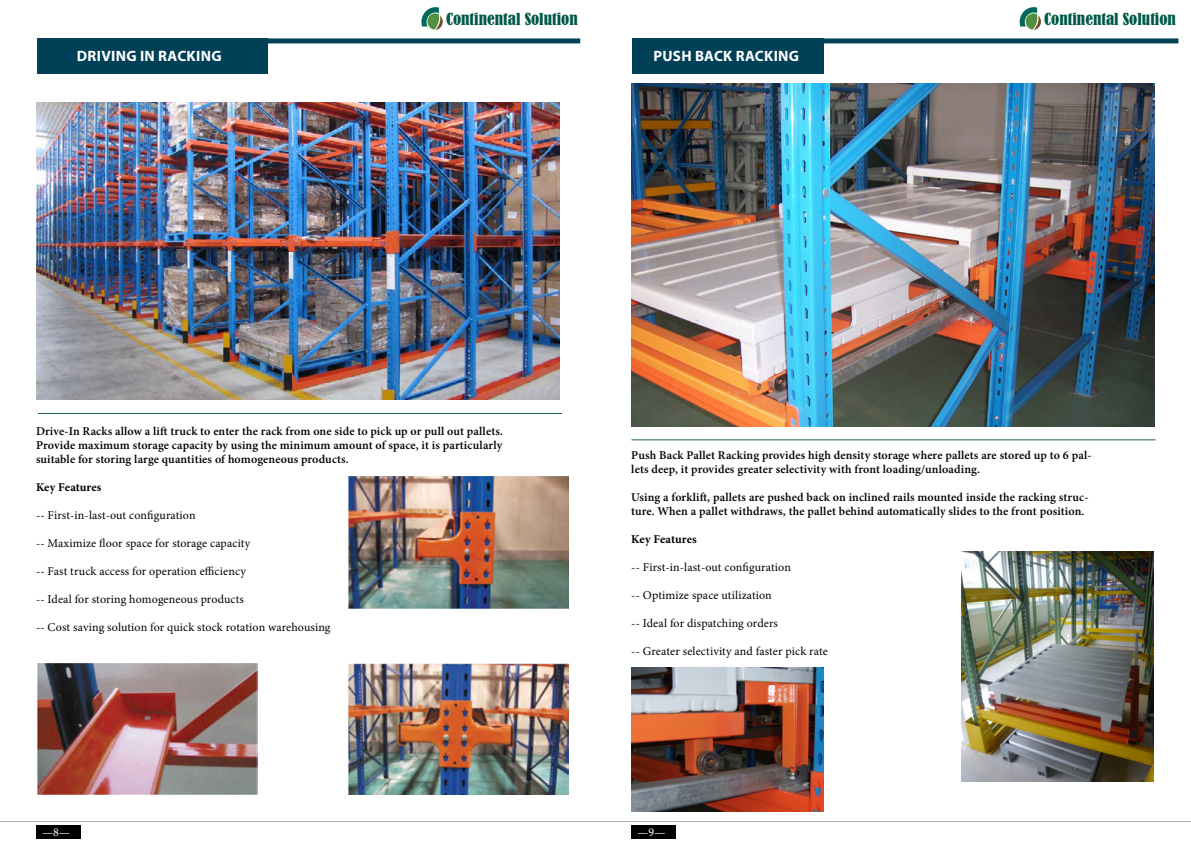
<style>
.page{position:relative;width:1191px;height:842px;background:#fff}
.page>*{position:absolute;margin:0;border:0;box-sizing:border-box;transform-origin:0 0}
.t1{font:condensed 15.5px "Bernard";color:#005849;scale:1.11 1}
.t2{font:700 15px "Myriad Pro";letter-spacing:.02em;color:#fff}
.t3{font:600 12px/14px "Minion Pro";letter-spacing:.01em;color:#000}
.t4{font:12px "Minion Pro";letter-spacing:.01em;color:#000}
.t5{font:700 12px "Minion Pro";color:#000}
.t6{font:12px "Minion Pro";color:#fff}
</style>
<div class="page">
<div style="left:36px;top:825px;width:44px;height:14px;background:#000"></div>
<div style="left:631px;top:825px;width:45px;height:14px;background:#000"></div>
<svg style="left:421px;top:7px;width:22px;height:23px"></svg>
<hr style="left:0;top:821px;width:595px;height:1px;background:#66887a">
<hr style="left:595px;top:821px;width:596px;height:1px;background:#66887a">
<svg style="left:1019px;top:7px;width:22px;height:23px"></svg>
<div style="left:101px;top:38px;width:479px;height:5px;background:#004158"></div>
<div style="left:699px;top:38px;width:479px;height:5px;background:#004158"></div>
<div style="left:38px;top:39px;width:230px;height:35px;background:#004158"></div>
<img style="left:36px;top:102px;width:523px;height:297px">
<img style="left:348px;top:477px;width:220px;height:131px">
<img style="left:348px;top:663px;width:220px;height:132px">
<img style="left:37px;top:663px;width:220px;height:132px">
<hr style="left:38px;top:413px;width:524px;height:1px;background:#1e6149">
<div style="left:632px;top:38px;width:192px;height:36px;background:#004158"></div>
<img style="left:631px;top:83px;width:524px;height:343px">
<img style="left:631px;top:668px;width:193px;height:144px">
<img style="left:962px;top:551px;width:192px;height:230px">
<hr style="left:631px;top:439px;width:524px;height:1px;background:#1e6149">
<p class="t2" style="left:77px;top:46px;width:146px">DRIVING IN RACKING</p>
<p class="t1" style="left:446px;top:10px;width:120px">Continental Solution</p>
<p class="t1" style="left:1044px;top:10px;width:120px">Continental Solution</p>
<p class="t2" style="left:653px;top:47px;width:147px">PUSH BACK RACKING</p>
<p class="t3" style="left:36px;top:424px;width:468px;text-align:justify">Drive-In Racks allow a lift truck to enter the rack from one side to pick up or pull out pallets.<br>Provide maximum storage capacity by using the minimum amount of space, it is particularly suitable for storing large quantities of homogeneous products.</p>
<p class="t5" style="left:36px;top:478px;width:67px">Key Features</p>
<p class="t4" style="left:36px;top:507px;width:161px">-- First-in-last-out configuration</p>
<p class="t4" style="left:36px;top:535px;width:216px">-- Maximize floor space for storage capacity</p>
<p class="t4" style="left:36px;top:563px;width:211px">-- Fast truck access for operation efficiency</p>
<p class="t4" style="left:36px;top:591px;width:209px">-- Ideal for storing homogeneous products</p>
<p class="t4" style="left:36px;top:619px;width:296px">-- Cost saving solution for quick stock rotation warehousing</p>
<p class="t3" style="left:631px;top:448px;width:462px">Push Back Pallet Racking provides high density storage where pallets are stored up to 6 pal&shy;lets deep, it provides greater selectivity with front loading/unloading.</p>
<p class="t3" style="left:631px;top:490px;width:459px">Using a forklift, pallets are pushed back on inclined rails mounted inside the racking struc&shy;ture. When a pallet withdraws, the pallet behind automatically slides to the front position.</p>
<p class="t5" style="left:631px;top:531px;width:67px">Key Features</p>
<p class="t4" style="left:631px;top:559px;width:161px">-- First-in-last-out configuration</p>
<p class="t4" style="left:631px;top:587px;width:142px">-- Optimize space utilization</p>
<p class="t4" style="left:631px;top:615px;width:148px">-- Ideal for dispatching orders</p>
<p class="t4" style="left:631px;top:643px;width:198px">-- Greater selectivity and faster pick rate</p>
<p class="t6" style="left:42px;top:824px;width:29px">—8—</p>
<p class="t6" style="left:637px;top:824px;width:29px">—9—</p>
</div>
